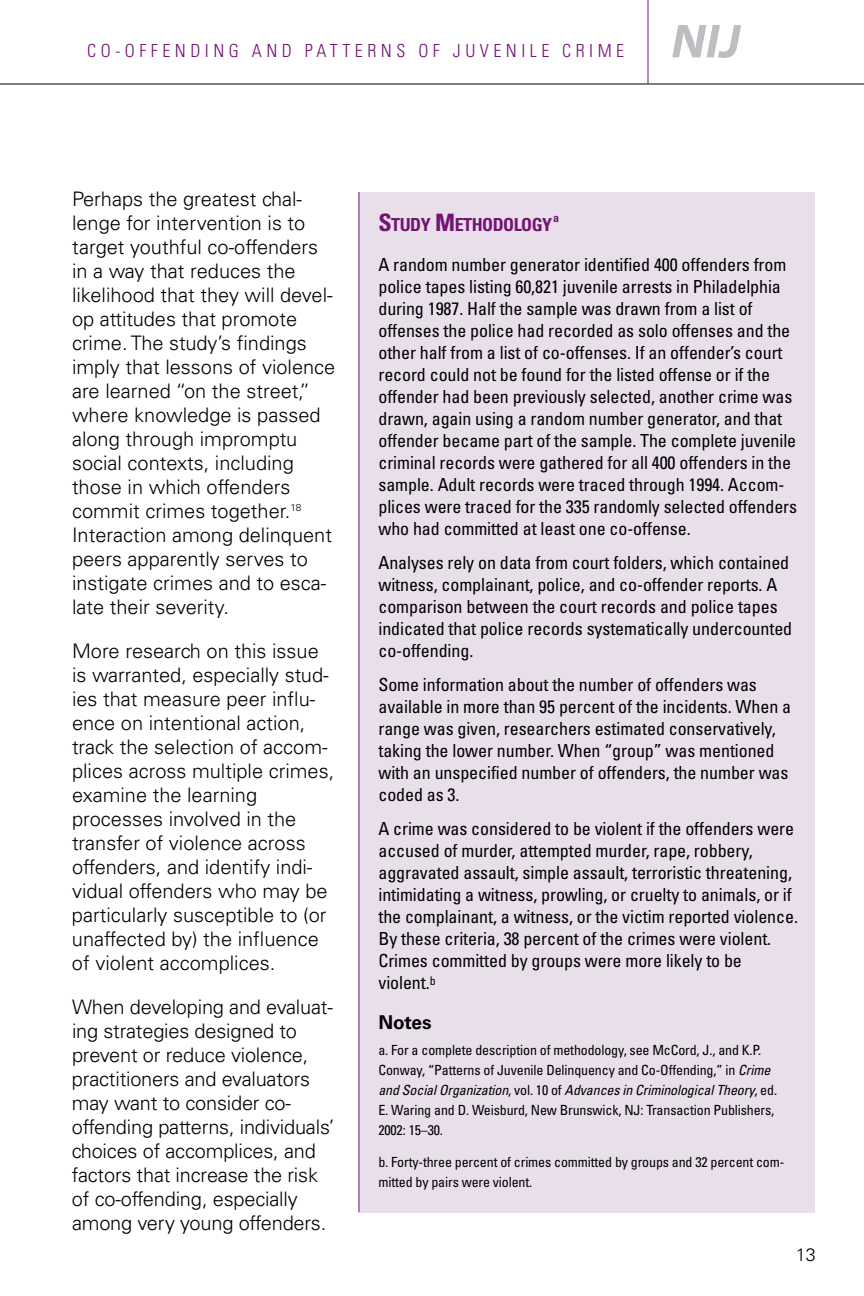
<style>
.page{position:relative;width:864px;height:1296px;background:#fff}
.page>*{position:absolute;margin:0;border:0;box-sizing:border-box;transform-origin:0 0}
.t1{font:300 20px/24px "Univers";color:#000}
.t2{font:700 19px "Univers";letter-spacing:-.005em;color:#000}
.t3{font:condensed 18px/22px "Univers";letter-spacing:-.005em;color:#000}
.t4{font:300 condensed 18px "Univers";letter-spacing:.25em;color:#731372}
.t5{font:700 condensed 18px "Univers";letter-spacing:-.025em;color:#731372}
.t6{font:300 18px "Univers";color:#000}
.t7{font:condensed 14px/20px "Univers";letter-spacing:-.01em;color:#000}
.t8{font:700 condensed 12px "Univers";color:#731372}
.s1{font-size:24px}
.s2{font-style:italic}
</style>
<div class="page">
<hr style="left:0;top:84px;width:864px;height:1px;background:#000">
<hr style="left:648px;top:0;width:1px;height:84px;background:#731372">
<div style="left:359px;top:192px;width:456px;height:1020px;background:#e9dfeb"></div>
<hr style="left:359px;top:192px;width:1px;height:1020px;background:#731372">
<svg style="left:672px;top:25px;width:69px;height:33px"></svg>
<p class="t4" style="left:87px;top:44px;width:538px">CO-OFFENDING AND PATTERNS OF JUVENILE CRIME</p>
<p class="t1" style="left:72px;top:189px;width:265px">Perhaps the greatest chal&shy;lenge for intervention is to target youthful co-offenders in a way that reduces the likelihood that they will devel&shy;op attitudes that promote crime. The study’s findings imply that lessons of violence are learned “on the street,” where knowledge is passed along through impromptu social contexts, including those in which offenders commit crimes together.<sup>18<br></sup>Interaction among delinquent peers apparently serves to instigate crimes and to esca&shy;late their severity.</p>
<p class="t1" style="left:72px;top:641px;width:264px">More research on this issue is warranted, especially stud&shy;ies that measure peer influ&shy;ence on intentional action, track the selection of accom&shy;plices across multiple crimes, examine the learning processes involved in the transfer of violence across offenders, and identify indi&shy;vidual offenders who may be particularly susceptible to (or unaffected by) the influence of violent accomplices.</p>
<p class="t1" style="left:72px;top:997px;width:264px">When developing and evaluat&shy;ing strategies designed to prevent or reduce violence, practitioners and evaluators may want to consider co&shy;offending patterns, individuals’ choices of accomplices, and factors that increase the risk of co-offending, especially</p>
<p class="t1" style="left:72px;top:1213px;width:256px">among very young offenders.</p>
<h4 class="t5" style="left:378px;top:218px;width:175px"><span class="s1">S</span>TUDY <span class="s1">M</span>ETHODOLOGY</h4>
<h4 class="t8" style="left:553px;top:214px;width:7px">a</h4>
<p class="t3" style="left:378px;top:255px;width:420px">A random number generator identified 400 offenders from police tapes listing 60,821 juvenile arrests in Philadelphia during 1987. Half the sample was drawn from a list of offenses the police had recorded as solo offenses and the other half from a list of co-offenses. If an offender’s court record could not be found for the listed offense or if the offender had been previously selected, another crime was drawn, again using a random number generator, and that offender became part of the sample. The complete juvenile criminal records were gathered for all 400 offenders in the sample. Adult records were traced through 1994. Accom&shy;plices were traced for the 335 randomly selected offenders who had committed at least one co-offense.</p>
<p class="t3" style="left:378px;top:553px;width:415px">Analyses rely on data from court folders, which contained witness, complainant, police, and co-offender reports. A comparison between the court records and police tapes indicated that police records systematically undercounted co-offending.</p>
<p class="t3" style="left:378px;top:675px;width:414px">Some information about the number of offenders was available in more than 95 percent of the incidents. When a range was given, researchers estimated conservatively, taking the lower number. When “group” was mentioned with an unspecified number of offenders, the number was coded as 3.</p>
<p class="t3" style="left:378px;top:819px;width:421px">A crime was considered to be violent if the offenders were accused of murder, attempted murder, rape, robbery, aggravated assault, simple assault, terroristic threatening, intimidating a witness, prowling, or cruelty to animals, or if the complainant, a witness, or the victim reported violence.<br>By these criteria, 38 percent of the crimes were violent.<br>Crimes committed by groups were more likely to be violent.<sup>b</sup></p>
<h4 class="t2" style="left:378px;top:1015px;width:55px">Notes</h4>
<p class="t7" style="left:378px;top:1041px;width:400px">a. For a complete description of methodology, see McCord, J., and K.P.<br>Conway, “Patterns of Juvenile Delinquency and Co-Offending,” in <span class="s2">Crime and Social Organization</span>, vol. 10 of <span class="s2">Advances in Criminological Theory</span>, ed.</p>
<p class="t7" style="left:378px;top:1101px;width:397px">E. Waring and D. Weisburd, New Brunswick, NJ: Transaction Publishers,<br>2002: 15–30.</p>
<p class="t7" style="left:378px;top:1153px;width:408px">b. Forty-three percent of crimes committed by groups and 32 percent com&shy;mitted by pairs were violent.</p>
<p class="t6" style="left:796px;top:1248px;width:22px">13</p>
</div>
